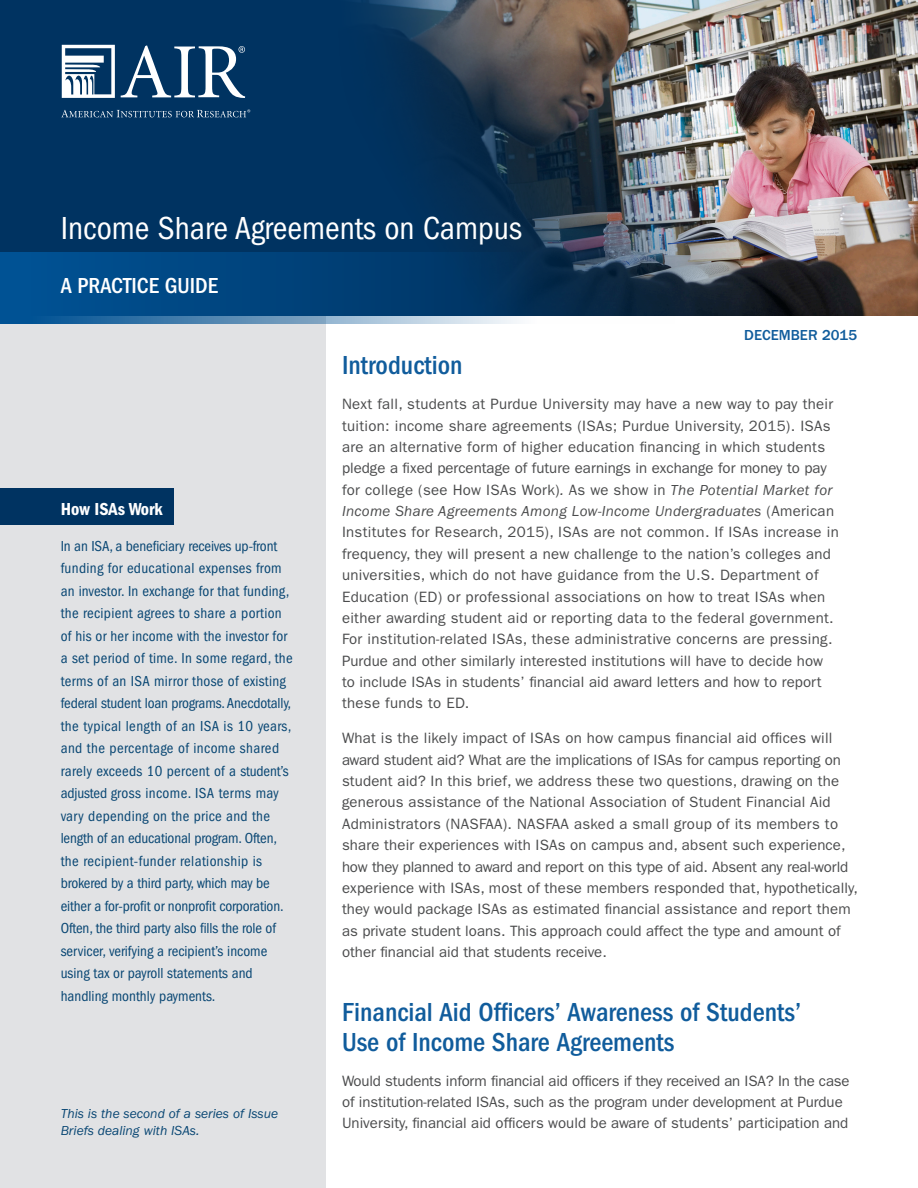
<style>
.page{position:relative;width:918px;height:1188px;background:#fff}
.page>*{position:absolute;margin:0;border:0;box-sizing:border-box;transform-origin:0 0}
.t1{font:condensed 33px "ITC Franklin Gothic Std";color:#fff}
.Heading_1{font:500 condensed 27px/30px "ITC Franklin Gothic Std";color:#105c9c}
.t2{font:500 condensed 22.5px "ITC Franklin Gothic Std";color:#fff}
.Callout_Title{font:18px "ITC Franklin Gothic Std Dm Cd";color:#fff}
.Paragraphs{font:15px/21.3px "ITC Franklin Gothic Std";letter-spacing:.01em;color:#4b4c4d}
.Callout_Text{font:condensed 15px/22.5px "ITC Franklin Gothic Std";letter-spacing:.01em;color:#084673}
.Heading_1-2{font:500 15px "ITC Franklin Gothic Std";color:#105c9c}
.Callout_Text-2{font:italic 13.5px/16.5px "ITC Franklin Gothic Std";color:#084673}
.s1{font-style:italic}
</style>
<div class="page">
<div style="left:0;top:0;width:325px;height:1188px;background:#e1e2e4"></div>
<div style="left:0;top:0;width:918px;height:315px;background:#003361"></div>
<img style="left:334px;top:0;width:584px;height:315px">
<svg style="left:0;top:253px;width:675px;height:71px"></svg>
<svg style="left:121px;top:45px;width:124px;height:53px"></svg>
<svg style="left:62px;top:45px;width:53px;height:53px"></svg>
<svg style="left:61px;top:109px;width:189px;height:8px"></svg>
<div style="left:0;top:488px;width:174px;height:37px;background:#003361"></div>
<p class="t1" style="left:61px;top:209px;width:463px">Income Share Agreements on Campus</p>
<p class="t2" style="left:61px;top:272px;width:159px">A PRACTICE GUIDE</p>
<p class="Heading_1-2" style="left:744px;top:326px;width:115px">DECEMBER 2015</p>
<p class="Callout_Title" style="left:61px;top:498px;width:104px">How ISAs Work</p>
<p class="Callout_Text" style="left:61px;top:535px;width:234px">In an ISA, a beneficiary receives up-front funding for educational expenses from an investor. In exchange for that funding, the recipient agrees to share a portion of his or her income with the investor for a set period of time. In some regard, the terms of an ISA mirror those of existing federal student loan programs. Anecdotally, the typical length of an ISA is 10 years, and the percentage of income shared rarely exceeds 10 percent of a student’s adjusted gross income. ISA terms may vary depending on the price and the length of an educational program. Often, the recipient-funder relationship is brokered by a third party, which may be either a for-profit or nonprofit corporation.<br>Often, the third party also fills the role of servicer, verifying a recipient’s income using tax or payroll statements and handling monthly payments.</p>
<p class="Callout_Text-2" style="left:61px;top:1106px;width:219px">This is the second of a series of Issue<br>Briefs dealing with ISAs.</p>
<p class="Heading_1" style="left:342px;top:351px;width:122px">Introduction</p>
<p class="Paragraphs" style="left:342px;top:394px;width:498px">Next fall, students at Purdue University may have a new way to pay their tuition: income share agreements (ISAs; Purdue University, 2015). ISAs are an alternative form of higher education financing in which students pledge a fixed percentage of future earnings in exchange for money to pay for college (see How ISAs Work)<span class="s1">.</span> As we show in <span class="s1">The Potential Market for Income Share Agreements Among Low-Income Undergraduates</span> (American Institutes for Research, 2015), ISAs are not common. If ISAs increase in frequency, they will present a new challenge to the nation’s colleges and universities, which do not have guidance from the U.S. Department of Education (ED) or professional associations on how to treat ISAs when either awarding student aid or reporting data to the federal government.<br>For institution-related ISAs, these administrative concerns are pressing.<br>Purdue and other similarly interested institutions will have to decide how to include ISAs in students’ financial aid award letters and how to report these funds to ED.</p>
<p class="Paragraphs" style="left:342px;top:728px;width:518px">What is the likely impact of ISAs on how campus financial aid offices will award student aid? What are the implications of ISAs for campus reporting on student aid? In this brief, we address these two questions, drawing on the generous assistance of the National Association of Student Financial Aid Administrators (NASFAA). NASFAA asked a small group of its members to share their experiences with ISAs on campus and, absent such experience, how they planned to award and report on this type of aid. Absent any real-world experience with ISAs, most of these members responded that, hypothetically, they would package ISAs as estimated financial assistance and report them as private student loans. This approach could affect the type and amount of other financial aid that students receive.</p>
<p class="Heading_1" style="left:342px;top:997px;width:461px">Financial Aid Officers’ Awareness of Students’<br>Use of Income Share Agreements</p>
<p class="Paragraphs" style="left:342px;top:1070px;width:509px">Would students inform financial aid officers if they received an ISA? In the case of institution-related ISAs, such as the program under development at Purdue<br>University, financial aid officers would be aware of students’ participation and</p>
</div>
